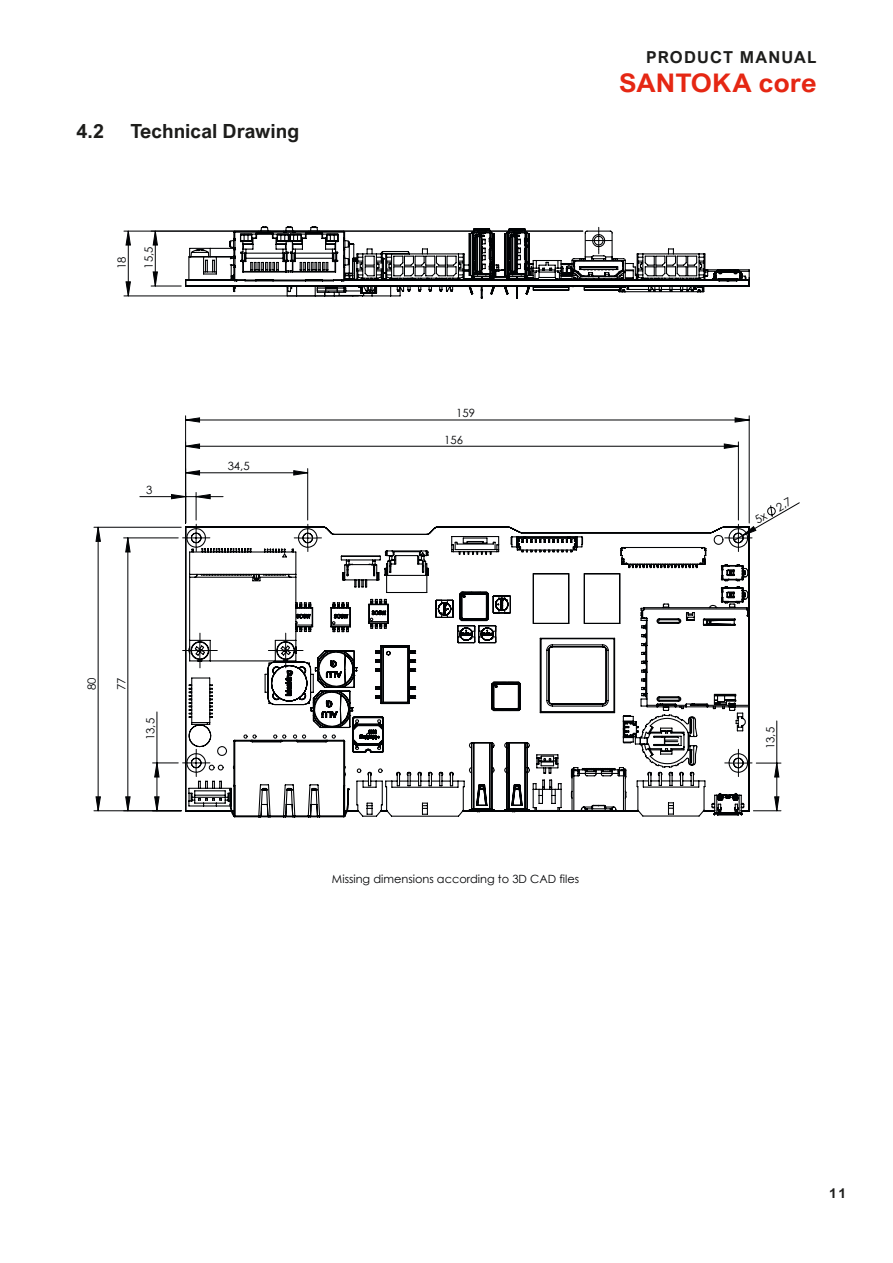
<style>
.page{position:relative;width:893px;height:1263px;background:#fff}
.page>*{position:absolute;margin:0;border:0;box-sizing:border-box;transform-origin:0 0}
.t1{font:700 25.65px "Arial Nova";letter-spacing:.005em;color:#e52713;scale:1.05 1}
.t2{font:700 19.5px "Arial Nova";color:#1d1d1b}
.t3{font:700 16.5px "Arial Nova";letter-spacing:.075em;color:#1d1d1b}
.t4{font:700 13.5px "Arial Nova";color:#1d1d1b}
.t5{font:11.4px "Century Gothic";color:#000204}
</style>
<div class="page">
<hr style="left:94px;top:527px;width:87px;height:1px;background:#000204">
<hr style="left:94px;top:810px;width:87px;height:1px;background:#000204">
<svg style="left:96px;top:231px;width:654px;height:580px"></svg>
<svg style="left:125px;top:230px;width:6px;height:67px"></svg>
<svg style="left:125px;top:443px;width:675px;height:370px"></svg>
<svg style="left:185px;top:226px;width:565px;height:73px"></svg>
<h2 class="t2" style="left:77px;top:119px;width:29px">4.2</h2>
<h2 class="t2" style="left:131px;top:119px;width:170px">Technical Drawing</h2>
<p class="t5" style="left:114px;top:269px;width:14px;rotate:-90deg">18</p>
<p class="t5" style="left:141px;top:269px;width:23px;rotate:-90deg">15,5</p>
<p class="t5" style="left:146px;top:482px;width:8px">3</p>
<p class="t5" style="left:228px;top:458px;width:23px">34,5</p>
<p class="t5" style="left:456px;top:405px;width:20px">159</p>
<p class="t5" style="left:444px;top:432px;width:20px">156</p>
<h3 class="t3" style="left:646px;top:48px;width:172px">PRODUCT MANUAL</h3>
<h1 class="t1" style="left:619px;top:68px;width:189px">SANTOKA core</h1>
<p class="t5" style="left:752px;top:513px;width:42px;rotate:-30deg">5x 2,7</p>
<p class="t5" style="left:84px;top:690px;width:14px;rotate:-90deg">80</p>
<p class="t5" style="left:113px;top:690px;width:14px;rotate:-90deg">77</p>
<p class="t5" style="left:142px;top:740px;width:23px;rotate:-90deg">13,5</p>
<p class="t5" style="left:332px;top:871px;width:249px">Missing dimensions according to 3D CAD files</p>
<p class="t5" style="left:762px;top:749px;width:23px;rotate:-90deg">13,5</p>
<p class="t4" style="left:829px;top:1186px;width:19px">11</p>
</div>
